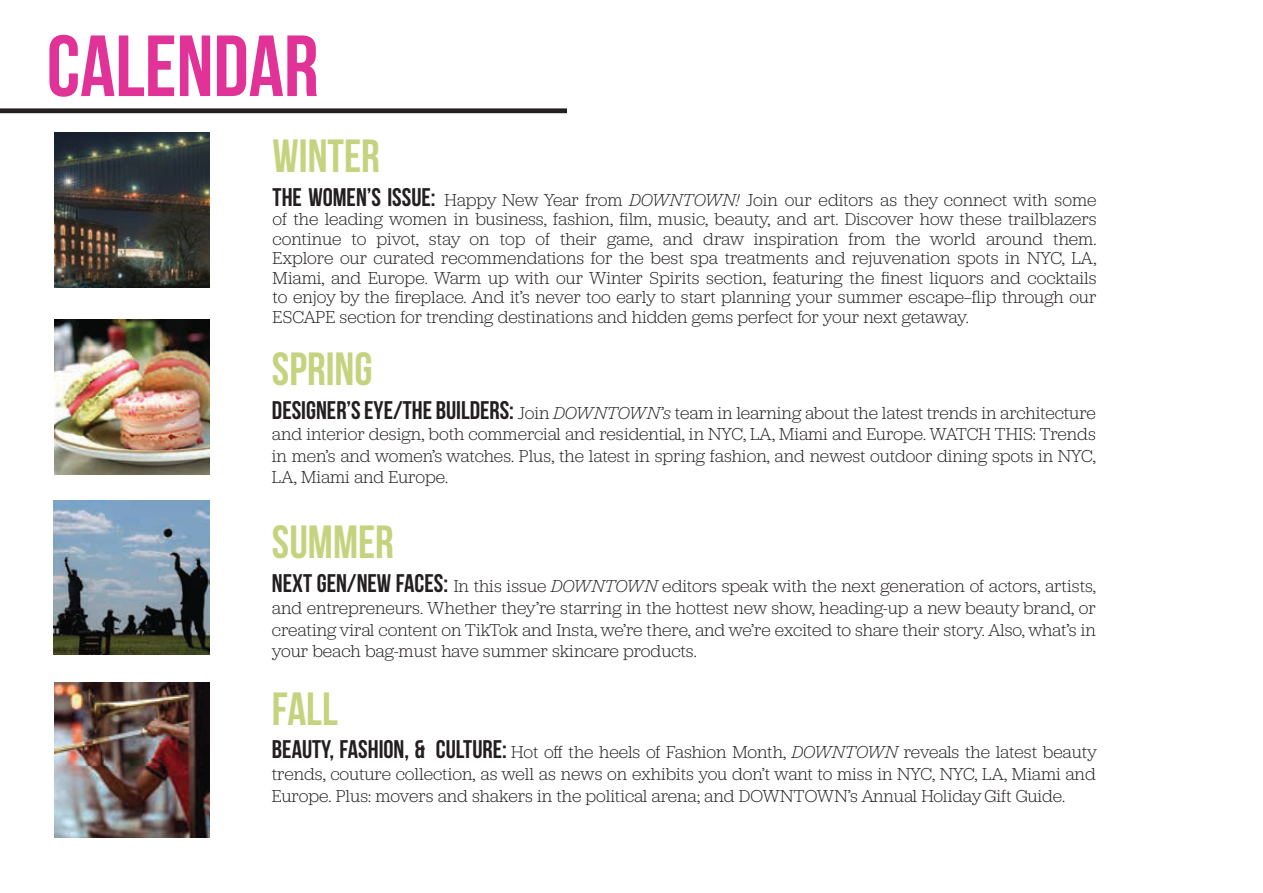
<style>
.page{position:relative;width:1263px;height:893px;background:#fff}
.page>*{position:absolute;margin:0;border:0;box-sizing:border-box;transform-origin:0 0}
.t1{font:700 86.55px "Bebas Neue";color:#e13297}
.t2{font:700 46.5px "Bebas Neue";color:#c6d37e}
.t3{font:300 18px/21.6px "Jubilat";letter-spacing:-.005em;color:#231f20;text-align:justify}
.s1{font-family:"Bebas Neue";font-weight:700;font-size:25.5px}
.s2{font-style:italic}
</style>
<div class="page">
<div style="left:0;top:108px;width:567px;height:5px;background:#231f20"></div>
<img style="left:53px;top:500px;width:156px;height:102px">
<img style="left:53px;top:602px;width:156px;height:53px">
<img style="left:54px;top:683px;width:155px;height:154px">
<img style="left:55px;top:133px;width:155px;height:155px">
<img style="left:55px;top:320px;width:155px;height:155px">
<p class="t1" style="left:47px;top:19px;width:273px">CALENDAR</p>
<p class="t2" style="left:273px;top:130px;width:109px">WINTER</p>
<p class="t3" style="left:273px;top:189px;width:825px;line-height:19.5px"><span class="s1">THE WOMEN’S ISSUE:</span> Happy New Year from <span class="s2">DOWNTOWN!</span> Join our editors as they connect with some of the leading women in business, fashion, film, music, beauty, and art. Discover how these trailblazers continue to pivot, stay on top of their game, and draw inspiration from the world around them.<br>Explore our curated recommendations for the best spa treatments and rejuvenation spots in NYC, LA, Miami, and Europe. Warm up with our Winter Spirits section, featuring the finest liquors and cocktails to enjoy by the fireplace. And it’s never too early to start planning your summer escape—flip through our ESCAPE section for trending destinations and hidden gems perfect for your next getaway.</p>
<p class="t2" style="left:272px;top:343px;width:102px">SPRING</p>
<p class="t3" style="left:272px;top:401px;width:825px"><span class="s1">DESIGNER’S EYE/THE BUILDERS:</span> Join <span class="s2">DOWNTOWN’s</span> team in learning about the latest trends in architecture and interior design, both commercial and residential, in NYC, LA, Miami and Europe. WATCH THIS: Trends in men’s and women’s watches. Plus, the latest in spring fashion, and newest outdoor dining spots in NYC, LA, Miami and Europe.</p>
<p class="t2" style="left:272px;top:517px;width:124px">SUMMER</p>
<p class="t3" style="left:272px;top:575px;width:825px"><span class="s1">NEXT GEN/NEW FACES:</span> In this issue <span class="s2">DOWNTOWN</span> editors speak with the next generation of actors, artists, and entrepreneurs. Whether they’re starring in the hottest new show, heading-up a new beauty brand, or creating viral content on TikTok and Insta, we’re there, and we’re excited to share their story. Also, what’s in your beach bag-must have summer skincare products.</p>
<p class="t2" style="left:272px;top:683px;width:67px">FALL</p>
<p class="t3" style="left:272px;top:741px;width:827px"><span class="s1">BEAUTY, FASHION, &amp; CULTURE:</span> Hot off the heels of Fashion Month, <span class="s2">DOWNTOWN</span> reveals the latest beauty trends, couture collection, as well as news on exhibits you don’t want to miss in NYC, NYC, LA, Miami and Europe. Plus: movers and shakers in the political arena; and DOWNTOWN’s Annual Holiday Gift Guide.</p>
</div>
